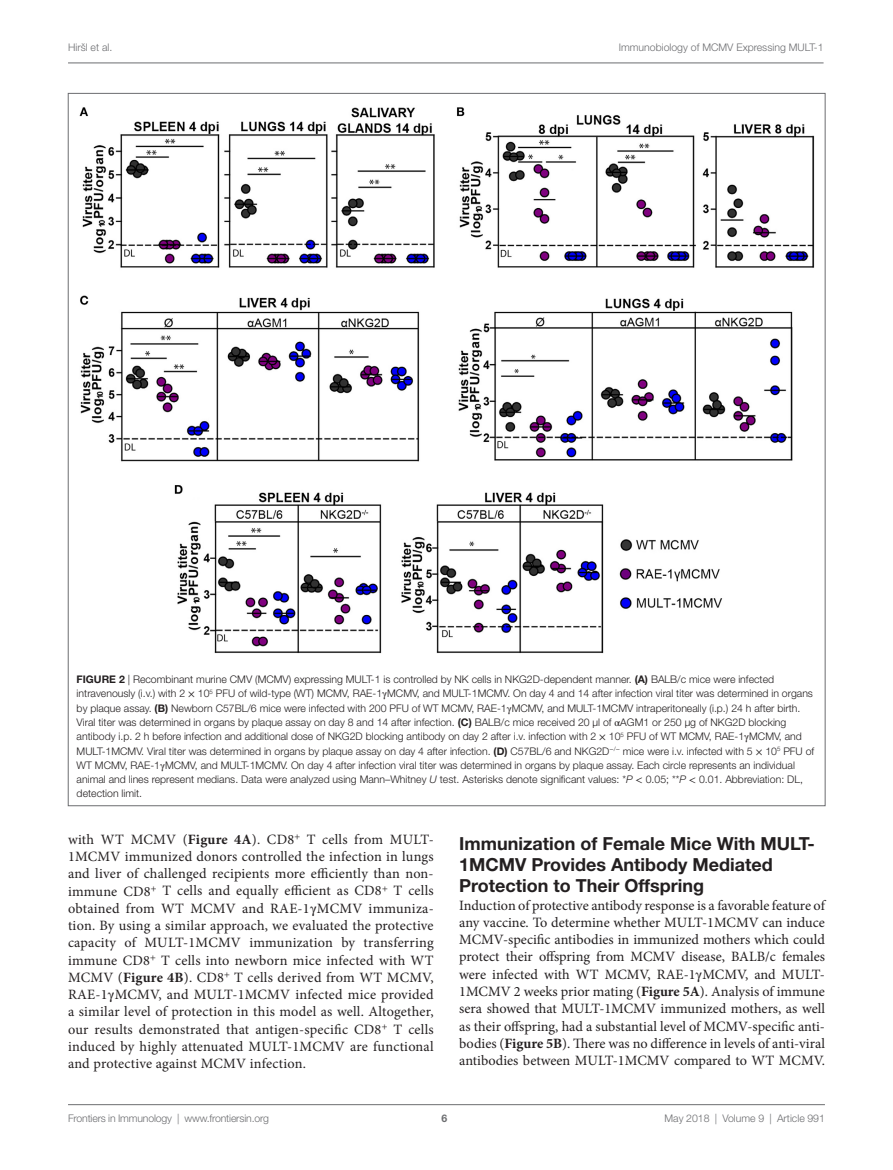
<style>
.page{position:relative;width:893px;height:1170px;background:#fff}
.page>*{position:absolute;margin:0;border:0;box-sizing:border-box;transform-origin:0 0}
.t1{font:700 18px/21px "Helvetica Neue LT Std";color:#231f20}
.t2{font:14.25px/17.2px "Minion Pro";letter-spacing:.005em;color:#231f20;text-align:justify}
.t3{font:300 10.5px/14.2px "Helvetica Neue LT Std";color:#231f20}
.t4{font:300 10.5px "Helvetica Neue LT Std";color:#6c6d70}
.t5{font:700 10.5px "Helvetica Neue LT Std";color:#6c6d70}
.s1{font-weight:700}
.s2{font-family:"STIX General";font-weight:400}
.s3{font-style:italic}
.s4{font-family:"STIX General"}
</style>
<div class="page">
<img style="left:79px;top:107px;width:735px;height:546px">
<hr style="left:68px;top:63px;width:756px;height:1px;background:#6c6d70">
<hr style="left:68px;top:1104px;width:757px;height:1px;background:#6c6d70">
<p class="t4" style="left:68px;top:41px;width:46px">Hiršl et al.</p>
<p class="t4" style="left:619px;top:41px;width:206px">Immunobiology of MCMV Expressing MULT-1</p>
<p class="t3" style="left:77px;top:672px;width:739px"><span class="s1">Figure 2</span> | Recombinant murine CMV (MCMV) expressing MULT-1 is controlled by NK cells in NKG2D-dependent manner. <span class="s1">(A)</span> BALB/c mice were infected intravenously (i.v.) with 2 <span class="s2">×</span> 10<sup>5</sup> PFU of wild-type (WT) MCMV, RAE-1<span class="s2">γ</span>MCMV, and MULT-1MCMV. On day 4 and 14 after infection viral titer was determined in organs by plaque assay. <span class="s1">(B)</span> Newborn C57BL/6 mice were infected with 200 PFU of WT MCMV, RAE-1<span class="s2">γ</span>MCMV, and MULT-1MCMV intraperitoneally (i.p.) 24 h after birth.<br>Viral titer was determined in organs by plaque assay on day 8 and 14 after infection. <span class="s1">(C)</span> BALB/c mice received 20 µl of <span class="s2">α</span>AGM1 or 250 µg of NKG2D blocking antibody i.p. 2 h before infection and additional dose of NKG2D blocking antibody on day 2 after i.v. infection with 2 <span class="s2">×</span> 10<sup>5</sup> PFU of WT MCMV, RAE-1<span class="s2">γ</span>MCMV, and MULT-1MCMV. Viral titer was determined in organs by plaque assay on day 4 after infection. <span class="s1">(D)</span> C57BL/6 and NKG2D<sup>−</sup><sup>/</sup><sup>−</sup> mice were i.v. infected with 5 <span class="s2">×</span> 10<sup>5</sup> PFU of WT MCMV, RAE-1<span class="s2">γ</span>MCMV, and MULT-1MCMV. On day 4 after infection viral titer was determined in organs by plaque assay. Each circle represents an individual animal and lines represent medians. Data were analyzed using Mann–Whitney <span class="s3">U</span> test. Asterisks denote significant values: *<span class="s3">P</span> <span class="s2">&lt;</span> 0.05; **<span class="s3">P</span> <span class="s2">&lt;</span> 0.01. Abbreviation: DL, detection limit.</p>
<p class="t2" style="left:68px;top:830px;width:367px">with WT MCMV (<span class="s1">Figure 4A</span>). CD8<sup>+</sup> T cells from MULT-1MCMV immunized donors controlled the infection in lungs and liver of challenged recipients more efficiently than non&shy;immune CD8<sup>+</sup> T cells and equally efficient as CD8<sup>+</sup> T cells obtained from WT MCMV and RAE-1<span class="s4">γ</span>MCMV immuniza&shy;tion. By using a similar approach, we evaluated the protective capacity of MULT-1MCMV immunization by transferring immune CD8<sup>+</sup> T cells into newborn mice infected with WT MCMV (<span class="s1">Figure 4B</span>). CD8<sup>+</sup> T cells derived from WT MCMV, RAE-1<span class="s4">γ</span>MCMV, and MULT-1MCMV infected mice provided a similar level of protection in this model as well. Altogether, our results demonstrated that antigen-specific CD8<sup>+</sup> T cells induced by highly attenuated MULT-1MCMV are functional and protective against MCMV infection.</p>
<p class="t1" style="left:459px;top:833px;width:357px">Immunization of Female Mice With MULT-<br>1MCMV Provides Antibody Mediated<br>Protection to Their Offspring</p>
<p class="t2" style="left:459px;top:896px;width:367px">Induction of protective antibody response is a favorable feature of any vaccine. To determine whether MULT-1MCMV can induce MCMV-specific antibodies in immunized mothers which could protect their offspring from MCMV disease, BALB/c females were infected with WT MCMV, RAE-1<span class="s4">γ</span>MCMV, and MULT-1MCMV 2 weeks prior mating (<span class="s1">Figure 5A</span>). Analysis of immune sera showed that MULT-1MCMV immunized mothers, as well as their offspring, had a substantial level of MCMV-specific anti&shy;bodies (<span class="s1">Figure 5B</span>). There was no difference in levels of anti-viral antibodies between MULT-1MCMV compared to WT MCMV.</p>
<p class="t4" style="left:68px;top:1111px;width:203px">Frontiers in Immunology | www.frontiersin.org</p>
<p class="t4" style="left:665px;top:1111px;width:162px">May 2018 | Volume 9 | Article 991</p>
<p class="t5" style="left:441px;top:1111px;width:7px">6</p>
</div>
